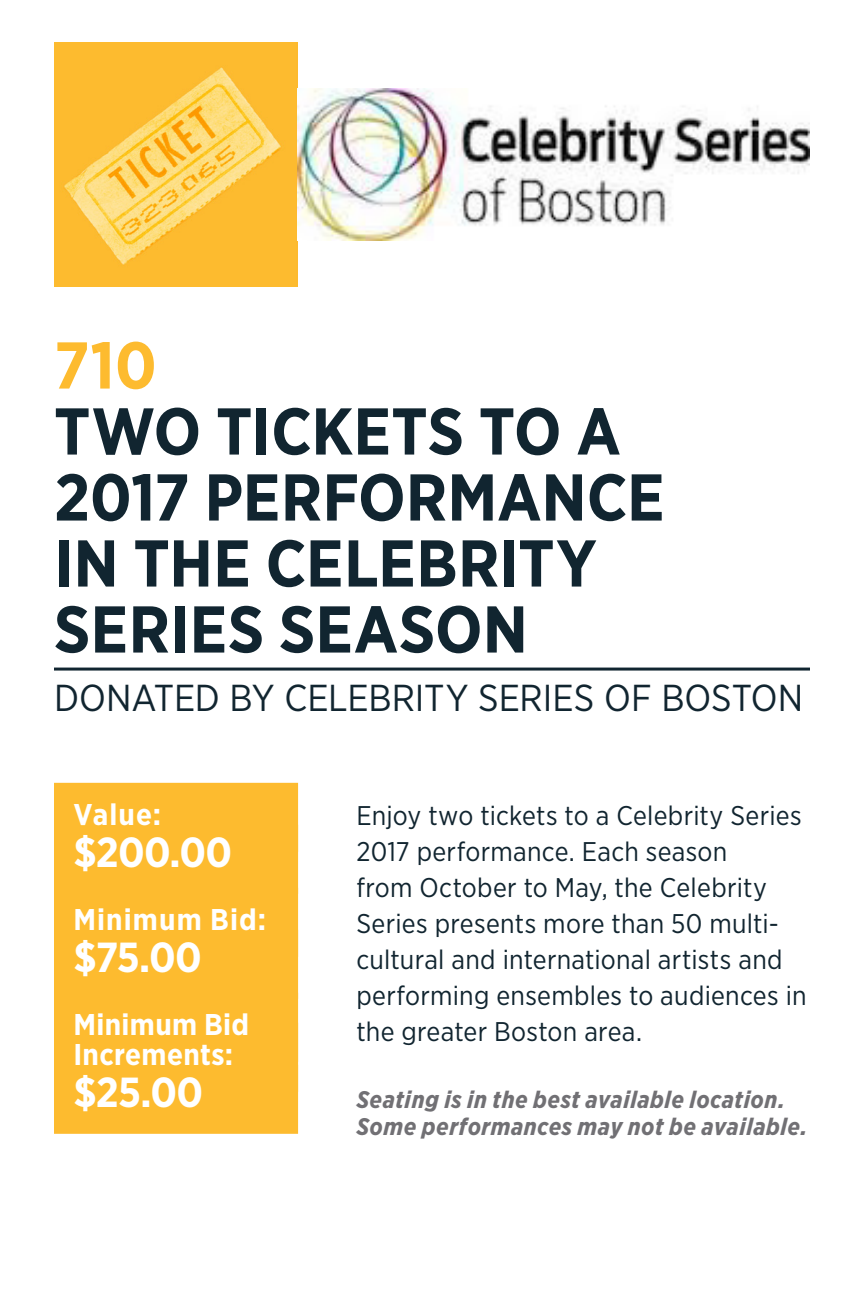
<style>
.page{position:relative;width:864px;height:1296px;background:#fff}
.page>*{position:absolute;margin:0;border:0;box-sizing:border-box;transform-origin:0 0}
.t1{font:700 66px/66px "Gotham Narrow";color:#112530}
.t2{font:700 66px "Gotham Narrow";color:#fdbb2f}
.t3{font:700 42px "Gotham Narrow";letter-spacing:-.015em;color:#fff}
.t4{font:37.5px "Gotham Narrow";color:#112530}
.t5{font:700 30px "Gotham Narrow";letter-spacing:.015em;color:#fff}
.t6{font:700 30px "Gotham Narrow";letter-spacing:.04em;color:#fff}
.t7{font:27px/36px "Gotham Narrow";letter-spacing:.01em;color:#112530}
.t8{font:italic 700 24px/27px "Gotham Narrow";letter-spacing:.02em;color:#717074}
</style>
<div class="page">
<img style="left:54px;top:42px;width:243px;height:243px">
<img style="left:297px;top:88px;width:513px;height:152px">
<hr style="left:54px;top:668px;width:756px;height:3px;background:#112530">
<div style="left:54px;top:783px;width:244px;height:69px;background:#fdbb2f"></div>
<div style="left:54px;top:825px;width:244px;height:69px;background:#fdbb2f"></div>
<div style="left:54px;top:888px;width:244px;height:69px;background:#fdbb2f"></div>
<div style="left:54px;top:930px;width:244px;height:69px;background:#fdbb2f"></div>
<div style="left:54px;top:993px;width:244px;height:69px;background:#fdbb2f"></div>
<div style="left:54px;top:1023px;width:244px;height:69px;background:#fdbb2f"></div>
<div style="left:54px;top:1065px;width:244px;height:69px;background:#fdbb2f"></div>
<p class="t2" style="left:54px;top:323px;width:104px">710</p>
<p class="t1" style="left:54px;top:398px;width:612px">TWO TICKETS TO A<br>2017 PERFORMANCE<br>IN THE CELEBRITY<br>SERIES SEASON</p>
<p class="t4" style="left:54px;top:675px;width:751px">DONATED BY CELEBRITY SERIES OF BOSTON</p>
<p class="t5" style="left:73px;top:795px;width:89px">Value:</p>
<p class="t3" style="left:73px;top:825px;width:160px">$200.00</p>
<p class="t6" style="left:73px;top:900px;width:194px">Minimum Bid:</p>
<p class="t3" style="left:73px;top:930px;width:130px">$75.00</p>
<p class="t5" style="left:73px;top:1005px;width:177px">Minimum Bid</p>
<p class="t5" style="left:73px;top:1035px;width:161px">Increments:</p>
<p class="t3" style="left:73px;top:1065px;width:131px">$25.00</p>
<p class="t7" style="left:356px;top:797px;width:452px">Enjoy two tickets to a Celebrity Series 2017 performance. Each season<br>from October to May, the Celebrity Series presents more than 50 multi&shy;cultural and international artists and performing ensembles to audiences in the greater Boston area.</p>
<p class="t8" style="left:356px;top:1086px;width:453px">Seating is in the best available location.<br>Some performances may not be available.</p>
</div>
